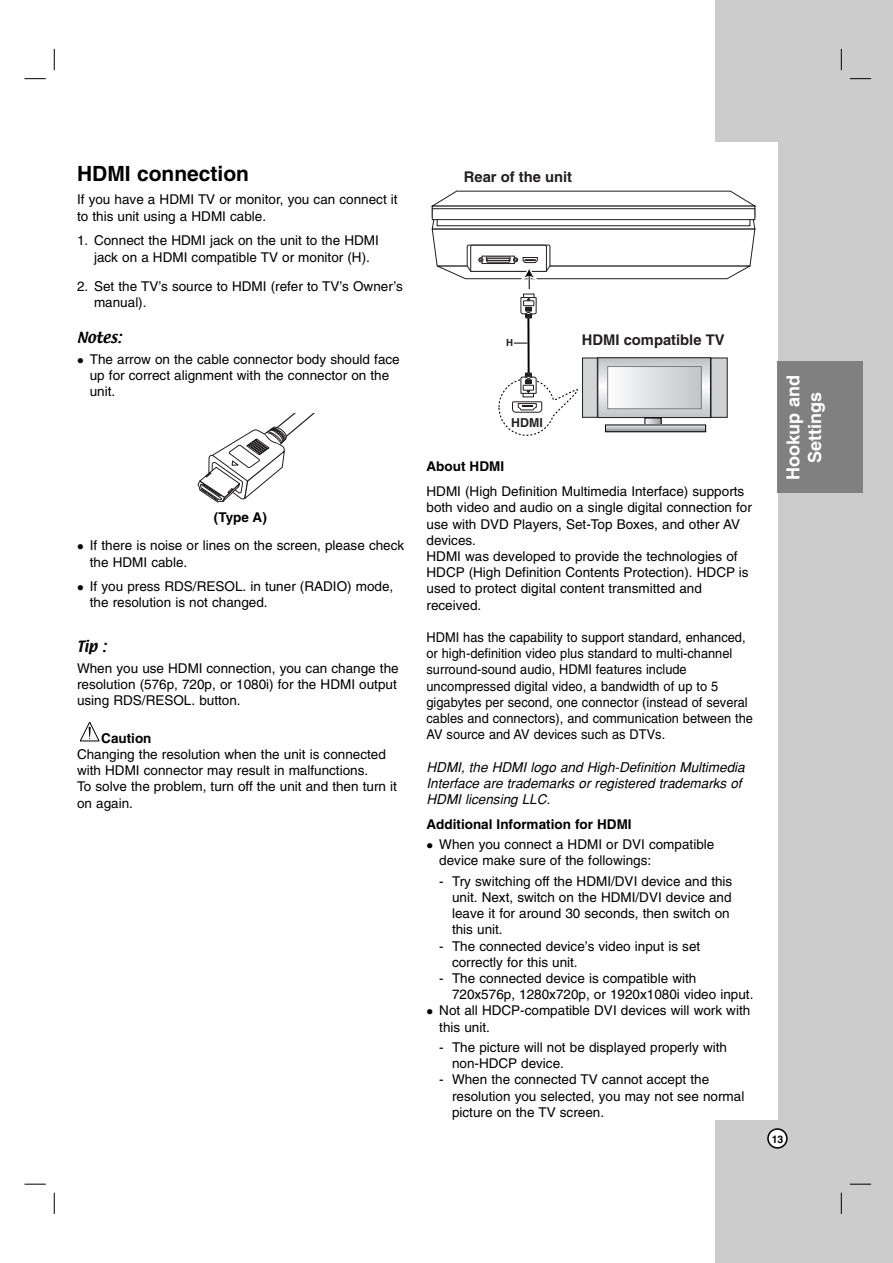
<style>
.page{position:relative;width:893px;height:1263px;background:#fff}
.page>*{position:absolute;margin:0;border:0;box-sizing:border-box;transform-origin:0 0}
.t1{font:700 21px "Helvetica";color:#000}
.t2{font:700 18px/21.6px "Helvetica";color:#fff;text-align:center}
.t3{font:700 14.7px "Helvetica";color:#231f20}
.t4{font:13.5px/16.2px "Helvetica";color:#000}
.t5{font:13.5px/16.2px "Helvetica";color:#000;scale:.95 1}
.t6{font:italic 13.5px/16.2px "Helvetica";color:#000}
.t7{font:700 13.5px "Helvetica";color:#000}
.t8{font:13.5px "Textile";color:#000}
.t9{font:700 12.3px "Helvetica";color:#231f20}
.t10{font:700 10.5px "Helvetica";color:#000}
.t11{font:700 9.75px "Helvetica";color:#231f20}
</style>
<div class="page">
<div style="left:715px;top:0;width:177px;height:1263px;background:#ccc"></div>
<div style="left:640px;top:142px;width:137px;height:978px;background:#fff"></div>
<svg style="left:767px;top:1128px;width:20px;height:21px"></svg>
<div style="left:777px;top:361px;width:85px;height:132px;background:#808080"></div>
<svg style="left:54px;top:49px;width:1px;height:21px"></svg>
<svg style="left:840px;top:49px;width:1px;height:21px"></svg>
<svg style="left:54px;top:1193px;width:1px;height:21px"></svg>
<svg style="left:840px;top:1193px;width:1px;height:21px"></svg>
<svg style="left:24px;top:78px;width:22px;height:1px"></svg>
<svg style="left:849px;top:78px;width:22px;height:1px"></svg>
<svg style="left:24px;top:1184px;width:22px;height:1px"></svg>
<svg style="left:849px;top:1184px;width:22px;height:1px"></svg>
<svg style="left:79px;top:721px;width:21px;height:21px"></svg>
<svg style="left:430px;top:190px;width:326px;height:17px"></svg>
<svg style="left:432px;top:206px;width:323px;height:2px"></svg>
<div style="left:432px;top:208px;width:323px;height:12px;background:#fff;border:1px solid #231f20"></div>
<svg style="left:514px;top:343px;width:13px;height:1px"></svg>
<hr style="left:527px;top:317px;width:2px;height:61px;background:#000">
<svg style="left:520px;top:297px;width:17px;height:21px"></svg>
<svg style="left:498px;top:372px;width:80px;height:64px"></svg>
<svg style="left:599px;top:359px;width:110px;height:57px;background:#cfd0d2"></svg>
<div style="left:597px;top:357px;width:114px;height:61px;border:1px solid #231f20"></div>
<div style="left:710px;top:357px;width:17px;height:61px;background:#d1d2d4;border:1px solid #231f20"></div>
<div style="left:582px;top:357px;width:15px;height:61px;background:#d4d5d7;border:1px solid #231f20"></div>
<svg style="left:647px;top:420px;width:12px;height:4px"></svg>
<div style="left:607px;top:367px;width:94px;height:42px;background:linear-gradient(to right,#fefefe,#c3c4c7)"></div>
<div style="left:607px;top:366px;width:94px;height:43px;border:1px solid #7d7d7d"></div>
<svg style="left:607px;top:426px;width:97px;height:4px"></svg>
<div style="left:605px;top:424px;width:101px;height:8px;border:1px solid #000"></div>
<svg style="left:431px;top:214px;width:324px;height:75px"></svg>
<svg style="left:197px;top:413px;width:118px;height:90px"></svg>
<h1 class="t1" style="left:77px;top:165px;width:174px">HDMI connection</h1>
<p class="t4" style="left:77px;top:193px;width:322px">If you have a HDMI TV or monitor, you can connect it to this unit using a HDMI cable.</p>
<p class="t4" style="left:77px;top:234px;width:303px;text-align:center">1. Connect the HDMI jack on the unit to the HDMI jack on a HDMI compatible TV or monitor (H).</p>
<p class="t4" style="left:94px;top:279px;width:310px;text-indent:-17px">2. Set the TV’s source to HDMI (refer to TV’s Owner’s manual).</p>
<p class="t8" style="left:77px;top:329px;width:46px">Notes:</p>
<p class="t4" style="left:90px;top:352px;width:311px">The arrow on the cable connector body should face up for correct alignment with the connector on the unit.</p>
<p class="t7" style="left:214px;top:512px;width:54px">(Type A)</p>
<p class="t4" style="left:90px;top:539px;width:316px">If there is noise or lines on the screen, please check the HDMI cable.</p>
<p class="t4" style="left:90px;top:580px;width:305px">If you press RDS/RESOL. in tuner (RADIO) mode, the resolution is not changed.</p>
<p class="t8" style="left:77px;top:639px;width:31px">Tip :</p>
<p class="t4" style="left:77px;top:661px;width:323px">When you use HDMI connection, you can change the resolution (576p, 720p, or 1080i) for the HDMI output using RDS/RESOL. button.</p>
<p class="t7" style="left:101px;top:733px;width:52px">Caution</p>
<p class="t4" style="left:77px;top:748px;width:321px">Changing the resolution when the unit is connected with HDMI connector may result in malfunctions.<br>To solve the problem, turn off the unit and then turn it on again.</p>
<p class="t3" style="left:464px;top:171px;width:110px">Rear of the unit</p>
<p class="t11" style="left:506px;top:339px;width:9px">H</p>
<p class="t9" style="left:511px;top:418px;width:33px">HDMI</p>
<p class="t3" style="left:582px;top:334px;width:144px">HDMI compatible TV</p>
<p class="t7" style="left:426px;top:462px;width:79px">About HDMI</p>
<p class="t4" style="left:426px;top:485px;width:327px">HDMI (High Definition Multimedia Interface) supports both video and audio on a single digital connection for use with DVD Players, Set-Top Boxes, and other AV devices.<br>HDMI was developed to provide the technologies of HDCP (High Definition Contents Protection). HDCP is used to protect digital content transmitted and received.</p>
<p class="t5" style="left:426px;top:630px;width:345px">HDMI has the capability to support standard, enhanced, or high-definition video plus standard to multi-channel surround-sound audio, HDMI features include uncompressed digital video, a bandwidth of up to 5 gigabytes per second, one connector (instead of several cables and connectors), and communication between the AV source and AV devices such as DTVs.</p>
<p class="t6" style="left:426px;top:760px;width:320px">HDMI, the HDMI logo and High-Definition Multimedia<br>Interface are trademarks or registered trademarks of<br>HDMI licensing LLC.</p>
<p class="t7" style="left:426px;top:819px;width:207px">Additional Information for HDMI</p>
<p class="t4" style="left:439px;top:838px;width:276px">When you connect a HDMI or DVI compatible device make sure of the followings:</p>
<p class="t4" style="left:452px;top:874px;width:282px;text-indent:-13px">- Try switching off the HDMI/DVI device and this unit. Next, switch on the HDMI/DVI device and leave it for around 30 seconds, then switch on this unit.</p>
<p class="t4" style="left:452px;top:939px;width:250px;text-indent:-13px">- The connected device’s video input is set correctly for this unit.</p>
<p class="t4" style="left:439px;top:971px;width:258px">- The connected device is compatible with</p>
<p class="t4" style="left:452px;top:988px;width:303px">720x576p, 1280x720p, or 1920x1080i video input.</p>
<p class="t4" style="left:439px;top:1004px;width:312px">Not all HDCP-compatible DVI devices will work with</p>
<p class="t4" style="left:439px;top:1020px;width:52px">this unit.</p>
<p class="t4" style="left:452px;top:1040px;width:276px;text-indent:-13px">- The picture will not be displayed properly with non-HDCP device.</p>
<p class="t4" style="left:452px;top:1073px;width:294px;text-indent:-13px">- When the connected TV cannot accept the resolution you selected, you may not see normal picture on the TV screen.</p>
<h2 class="t2" style="left:784px;top:480px;width:106px;rotate:-90deg">Hookup and<br>Settings</h2>
<p class="t10" style="left:771px;top:1135px;width:13px">13</p>
</div>
